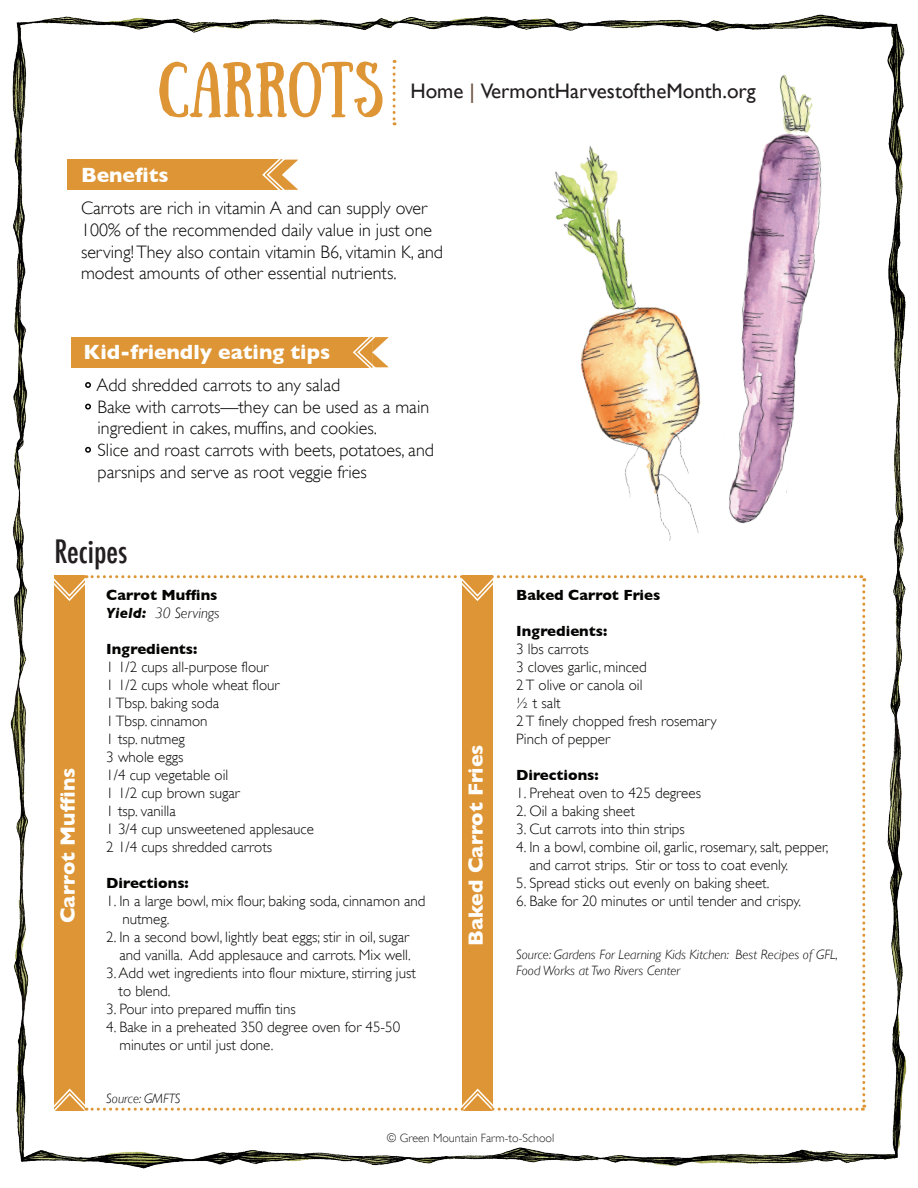
<style>
.page{position:relative;width:918px;height:1188px;background:#fff}
.page>*{position:absolute;margin:0;border:0;box-sizing:border-box;transform-origin:0 0}
.t1{font:55.5px "Sunday";color:#dd9535}
.t2{font:500 condensed 31.5px "Futura";color:#231f20}
.t3{font:700 21px "Gill Sans";color:#fff}
.t4{font:21px "Gill Sans";color:#231f20}
.t5{font:300 18px/21.6px "Gill Sans";color:#040503}
.t6{font:300 15px/18px "Gill Sans";color:#040503}
.t7{font:700 15px "Gill Sans";color:#040503}
.t8{font:italic 300 15px "Gill Sans";color:#040503}
.t9{font:italic 300 13.5px/16.2px "Gill Sans";color:#040503}
.t10{font:300 12px "Gill Sans";color:#231f20}
.s1{color:#674c3b}
.s2{font-weight:700}
</style>
<div class="page">
<img style="left:10px;top:14px;width:897px;height:1155px">
<div style="left:67px;top:160px;width:215px;height:30px;background:#dd9535"></div>
<svg style="left:261px;top:153px;width:37px;height:43px"></svg>
<div style="left:71px;top:337px;width:301px;height:30px;background:#dd9535"></div>
<svg style="left:352px;top:331px;width:37px;height:43px"></svg>
<svg style="left:84px;top:381px;width:8px;height:8px"></svg>
<svg style="left:84px;top:403px;width:8px;height:7px"></svg>
<svg style="left:84px;top:446px;width:8px;height:7px"></svg>
<svg style="left:393px;top:60px;width:3px;height:65px"></svg>
<svg style="left:48px;top:575px;width:817px;height:540px"></svg>
<p class="t1" style="left:158px;top:52px;width:226px">CARROTS</p>
<p class="t4" style="left:410px;top:79px;width:347px">Home <span class="s1">|</span> VermontHarvestoftheMonth.org</p>
<p class="t3" style="left:81px;top:163px;width:89px">Benefits</p>
<p class="t5" style="left:81px;top:198px;width:364px">Carrots are rich in vitamin A and can supply over 100% of the recommended daily value in just one serving! They also contain vitamin B6, vitamin K, and modest amounts of other essential nutrients.</p>
<p class="t3" style="left:84px;top:339px;width:248px">Kid-friendly eating tips</p>
<p class="t5" style="left:96px;top:374px;width:245px">Add shredded carrots to any salad</p>
<p class="t5" style="left:98px;top:396px;width:333px">Bake with carrots—they can be used as a main ingredient in cakes, muffins, and cookies.</p>
<p class="t5" style="left:98px;top:439px;width:338px">Slice and roast carrots with beets, potatoes, and parsnips and serve as root veggie fries</p>
<p class="t2" style="left:54px;top:531px;width:75px">Recipes</p>
<p class="t3" style="left:55px;top:923px;width:157px;rotate:-90deg">Carrot Muffins</p>
<p class="t7" style="left:106px;top:587px;width:113px">Carrot Muffins</p>
<p class="t8" style="left:106px;top:605px;width:115px"><span class="s2">Yield:</span> 30 Servings</p>
<p class="t7" style="left:106px;top:641px;width:93px">Ingredients:</p>
<p class="t6" style="left:106px;top:658px;width:164px">1 1/2 cups all-purpose flour</p>
<p class="t6" style="left:106px;top:676px;width:175px">1 1/2 cups whole wheat flour</p>
<p class="t6" style="left:106px;top:694px;width:114px">1 Tbsp. baking soda</p>
<p class="t6" style="left:106px;top:712px;width:103px">1 Tbsp. cinnamon</p>
<p class="t6" style="left:106px;top:730px;width:80px">1 tsp. nutmeg</p>
<p class="t6" style="left:106px;top:748px;width:79px">3 whole eggs</p>
<p class="t6" style="left:106px;top:766px;width:124px">1/4 cup vegetable oil</p>
<p class="t6" style="left:106px;top:784px;width:135px">1 1/2 cup brown sugar</p>
<p class="t6" style="left:106px;top:802px;width:71px">1 tsp. vanilla</p>
<p class="t6" style="left:106px;top:820px;width:209px">1 3/4 cup unsweetened applesauce</p>
<p class="t6" style="left:106px;top:838px;width:167px">2 1/4 cups shredded carrots</p>
<p class="t7" style="left:106px;top:875px;width:84px">Directions:</p>
<p class="t6" style="left:123px;top:892px;width:305px;text-indent:-16px">1. In a large bowl, mix flour, baking soda, cinnamon and nutmeg.</p>
<p class="t6" style="left:106px;top:928px;width:306px;text-align:right">2. In a second bowl, lightly beat eggs; stir in oil, sugar and vanilla. Add applesauce and carrots. Mix well.</p>
<p class="t6" style="left:119px;top:964px;width:299px;text-indent:-12px">3. Add wet ingredients into flour mixture, stirring just to blend.</p>
<p class="t6" style="left:106px;top:1000px;width:191px">3. Pour into prepared muffin tins</p>
<p class="t6" style="left:119px;top:1018px;width:282px;text-indent:-13px">4. Bake in a preheated 350 degree oven for 45-50 minutes or until just done.</p>
<p class="t9" style="left:106px;top:1090px;width:76px">Source: GMFTS</p>
<p class="t3" style="left:463px;top:946px;width:203px;rotate:-90deg">Baked Carrot Fries</p>
<p class="t7" style="left:516px;top:587px;width:146px">Baked Carrot Fries</p>
<p class="t7" style="left:516px;top:623px;width:93px">Ingredients:</p>
<p class="t6" style="left:516px;top:640px;width:74px">3 lbs carrots</p>
<p class="t6" style="left:516px;top:658px;width:132px">3 cloves garlic, minced</p>
<p class="t6" style="left:516px;top:676px;width:128px">2 T olive or canola oil</p>
<p class="t6" style="left:516px;top:694px;width:46px">½ t salt</p>
<p class="t6" style="left:516px;top:712px;width:202px">2 T finely chopped fresh rosemary</p>
<p class="t6" style="left:516px;top:730px;width:95px">Pinch of pepper</p>
<p class="t7" style="left:516px;top:767px;width:84px">Directions:</p>
<p class="t6" style="left:516px;top:784px;width:186px">1. Preheat oven to 425 degrees</p>
<p class="t6" style="left:516px;top:802px;width:120px">2. Oil a baking sheet</p>
<p class="t6" style="left:516px;top:820px;width:170px">3. Cut carrots into thin strips</p>
<p class="t6" style="left:529px;top:838px;width:301px;text-indent:-13px">4. In a bowl, combine oil, garlic, rosemary, salt, pepper, and carrot strips. Stir or toss to coat evenly.</p>
<p class="t6" style="left:516px;top:874px;width:255px">5. Spread sticks out evenly on baking sheet.</p>
<p class="t6" style="left:516px;top:892px;width:286px">6. Bake for 20 minutes or until tender and crispy.</p>
<p class="t9" style="left:516px;top:946px;width:323px">Source: Gardens For Learning Kids Kitchen: Best Recipes of GFL,<br>Food Works at Two Rivers Center</p>
<p class="t10" style="left:387px;top:1131px;width:169px">© Green Mountain Farm-to-School</p>
</div>
